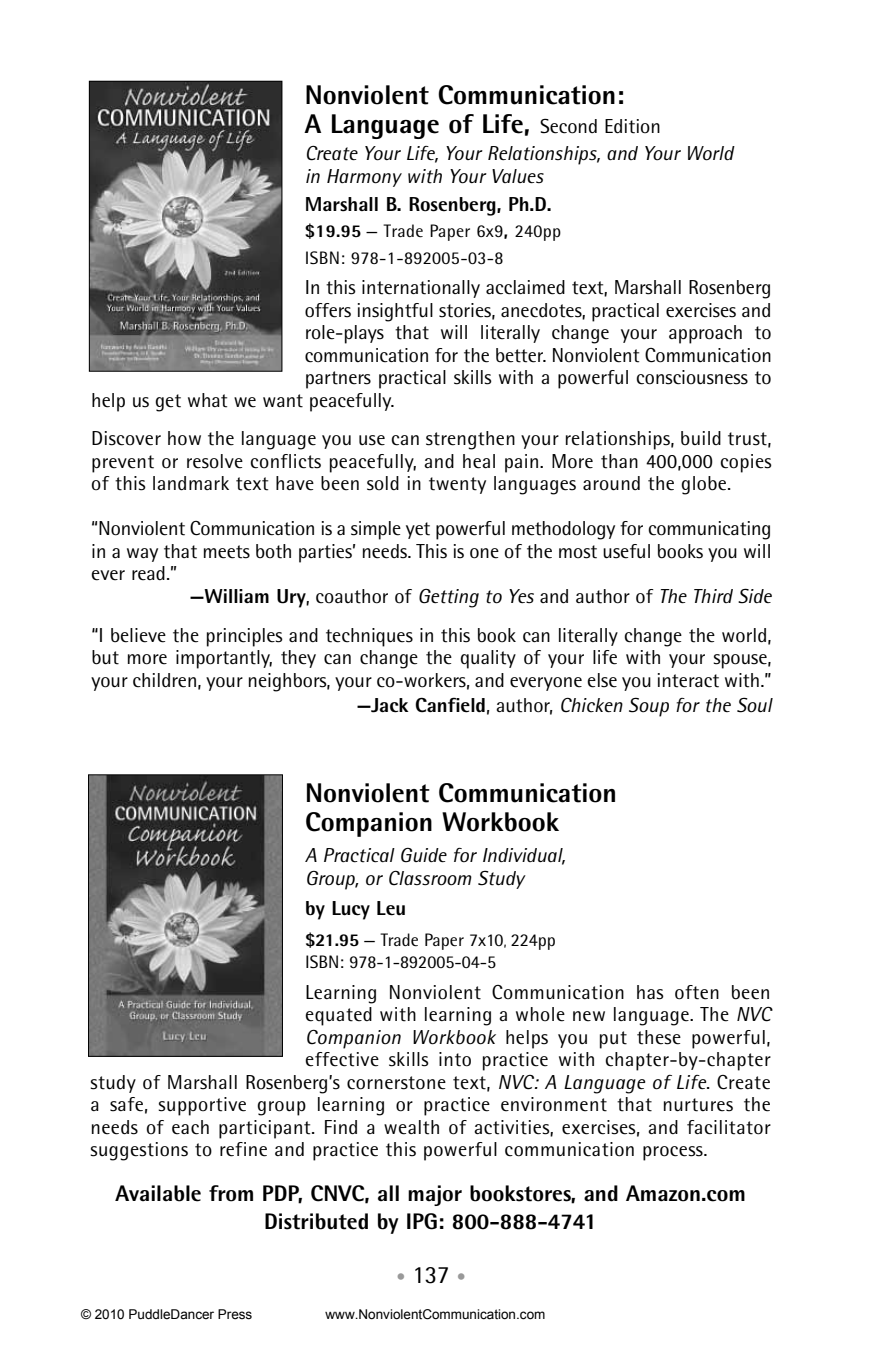
<style>
.page{position:relative;width:871px;height:1357px;background:#fff}
.page>*{position:absolute;margin:0;border:0;box-sizing:border-box;transform-origin:0 0}
.t1{font:800 27px/29.2px "Rotis Semi Sans";color:#000}
.t2{font:24.75px "Rotis Semi Sans";color:#000}
.t3{font:800 22.5px/28.1px "Rotis Semi Sans";color:#000;text-align:center}
.t4{font:20.25px/22.5px "Rotis Semi Sans";color:#000;text-align:justify}
.t5{font:20.25px "Rotis Semi Sans";letter-spacing:.02em;color:#000}
.t6{font:italic 20.25px/22.5px "Rotis Semi Sans";color:#000}
.t7{font:800 20.25px "Rotis Semi Sans";color:#000}
.t8{font:18px/22.5px "Rotis Semi Sans";color:#000}
.t9{font:18px/26.1px "Rotis Semi Sans";letter-spacing:.02em;color:#000}
.t10{font:13.5px "Arial";color:#000}
.s1{font-weight:400;font-size:20.25px}
.s2{font-weight:800}
.s3{font-weight:800;font-style:normal}
.s4{font-style:normal}
.s5{font-size:13.5px}
.s6{font-style:italic}
.s7{font-size:18px;color:#999}
</style>
<div class="page">
<img style="left:91px;top:83px;width:189px;height:286px">
<div style="left:89px;top:81px;width:193px;height:290px;border:1px solid #000"></div>
<img style="left:90px;top:776px;width:191px;height:278px">
<div style="left:88px;top:774px;width:195px;height:282px;border:1px solid #000"></div>
<h1 class="t1" style="left:305px;top:83px;width:358px">Nonviolent Communication:<br>A Language of Life, <span class="s1">Second Edition</span></h1>
<p class="t6" style="left:305px;top:144px;width:430px">Create Your Life, Your Relationships, and Your World in Harmony with Your Values</p>
<p class="t7" style="left:305px;top:197px;width:248px">Marshall B. Rosenberg, Ph.D.</p>
<p class="t9" style="left:305px;top:220px;width:258px"><span class="s2">$19.95</span> — Trade Paper 6x9<span class="s2">,</span> 240pp<br>ISBN: 978-1-892005-03-8</p>
<p class="t4" style="left:305px;top:278px;width:468px">In this internationally acclaimed text, Marshall Rosenberg</p>
<p class="t4" style="left:305px;top:300px;width:468px">offers insightful stories, anecdotes, practical exercises and</p>
<p class="t4" style="left:305px;top:323px;width:468px">role-plays that will literally change your approach to</p>
<p class="t4" style="left:305px;top:345px;width:468px">communication for the better. Nonviolent Communication</p>
<p class="t4" style="left:305px;top:368px;width:468px">partners practical skills with a powerful consciousness to</p>
<p class="t4" style="left:91px;top:390px;width:305px">help us get what we want peacefully.</p>
<p class="t4" style="left:91px;top:429px;width:681px">Discover how the language you use can strengthen your relationships, build trust, prevent or resolve conflicts peacefully, and heal pain. More than 400,000 copies of this landmark text have been sold in twenty languages around the globe.</p>
<p class="t4" style="left:91px;top:519px;width:681px">“Nonviolent Communication is a simple yet powerful methodology for communicating</p>
<p class="t4" style="left:91px;top:542px;width:681px">in a way that meets both parties’ needs. This is one of the most useful books you will</p>
<p class="t4" style="left:91px;top:564px;width:87px">ever read.”</p>
<p class="t6" style="left:190px;top:587px;width:583px"><span class="s3">—William Ury</span><span class="s4">, coauthor of</span> Getting to Yes <span class="s4">and author of</span> The Third Side</p>
<p class="t4" style="left:91px;top:625px;width:681px">“I believe the principles and techniques in this book can literally change the world, but more importantly, they can change the quality of your life with your spouse, your children, your neighbors, your co-workers, and everyone else you interact with.”</p>
<p class="t6" style="left:357px;top:696px;width:416px"><span class="s3">—Jack Canfield</span><span class="s4">, author,</span> Chicken Soup for the Soul</p>
<h1 class="t1" style="left:305px;top:781px;width:313px">Nonviolent Communication<br>Companion Workbook</h1>
<p class="t6" style="left:305px;top:846px;width:262px">A Practical Guide for Individual,<br>Group, or Classroom Study</p>
<p class="t7" style="left:305px;top:901px;width:103px">by Lucy Leu</p>
<p class="t8" style="left:305px;top:930px;width:252px"><span class="s2">$21.95</span> — Trade Paper 7x10<span class="s5">,</span> 224pp<br>ISBN: 978-1-892005-04-5</p>
<p class="t5" style="left:305px;top:985px;width:467px">Learning Nonviolent Communication has often been</p>
<p class="t5" style="left:305px;top:1007px;width:467px">equated with learning a whole new language. The <span class="s6">NVC</span></p>
<p class="t5" style="left:305px;top:1030px;width:467px"><span class="s6">Companion Workbook</span> helps you put these powerful,</p>
<p class="t5" style="left:305px;top:1052px;width:467px">effective skills into practice with chapter-by-chapter</p>
<p class="t5" style="left:90px;top:1075px;width:681px">study of Marshall Rosenberg’s cornerstone text, <span class="s6">NVC: A Language of Life</span>. Create</p>
<p class="t5" style="left:90px;top:1097px;width:681px">a safe, supportive group learning or practice environment that nurtures the</p>
<p class="t5" style="left:90px;top:1120px;width:681px">needs of each participant. Find a wealth of activities, exercises, and facilitator</p>
<p class="t5" style="left:90px;top:1142px;width:618px">suggestions to refine and practice this powerful communication process.</p>
<p class="t3" style="left:115px;top:1181px;width:632px">Available from PDP, CNVC, all major bookstores, and Amazon.com<br>Distributed by IPG: 800-888-4741</p>
<p class="t2" style="left:396px;top:1266px;width:71px"><span class="s7">•</span> 137 <span class="s7">•</span></p>
<p class="t10" style="left:81px;top:1305px;width:173px">© 2010 PuddleDancer Press</p>
<p class="t10" style="left:325px;top:1305px;width:221px">www.NonviolentCommunication.com</p>
</div>
